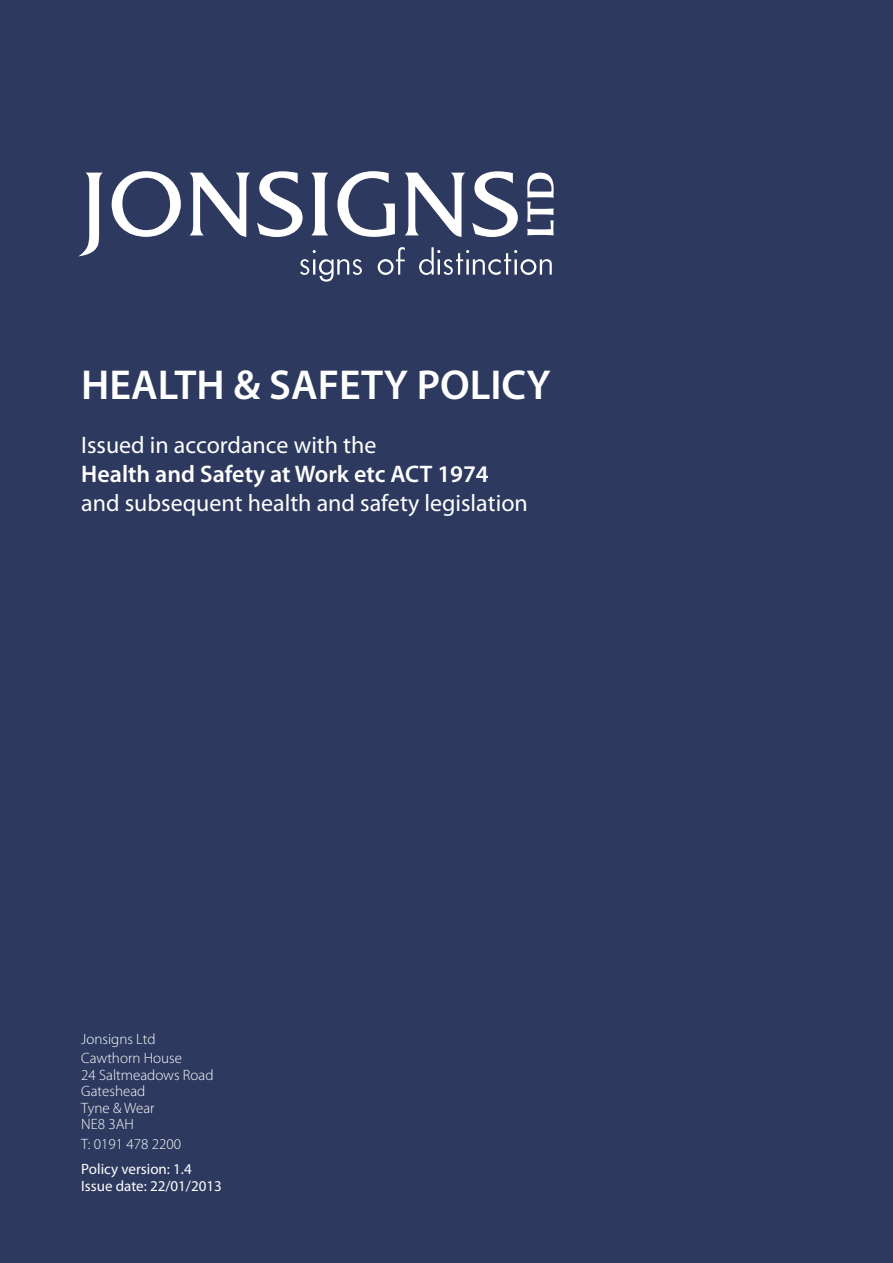
<style>
.page{position:relative;width:893px;height:1263px;background:#2d395e}
.page>*{position:absolute;margin:0;border:0;box-sizing:border-box;transform-origin:0 0}
.t1{font:600 42px "Myriad Pro";color:#fff}
.t2{font:24px "Myriad Pro";color:#fff}
.t3{font:600 24px "Myriad Pro";color:#fff}
.t4{font:300 15px/16.5px "Myriad Pro";color:#fff}
.t5{font:15px/16.5px "Myriad Pro";color:#fff}
</style>
<div class="page">
<svg style="left:78px;top:171px;width:476px;height:111px"></svg>
<h1 class="t1" style="left:81px;top:358px;width:471px">HEALTH &amp; SAFETY POLICY</h1>
<h2 class="t2" style="left:81px;top:430px;width:297px">Issued in accordance with the</h2>
<h2 class="t3" style="left:81px;top:458px;width:409px">Health and Safety at Work etc ACT 1974</h2>
<h2 class="t2" style="left:81px;top:488px;width:448px">and subsequent health and safety legislation</h2>
<p class="t4" style="left:81px;top:1029px;width:102px;line-height:19.5px">Jonsigns Ltd<br>Cawthorn House</p>
<p class="t4" style="left:81px;top:1066px;width:134px">24 Saltmeadows Road<br>Gateshead<br>Tyne &amp; Wear<br>NE8 3AH</p>
<p class="t4" style="left:81px;top:1135px;width:101px">T: 0191 478 2200</p>
<p class="t5" style="left:81px;top:1160px;width:142px">Policy version: 1.4<br>Issue date: 22/01/2013</p>
</div>
